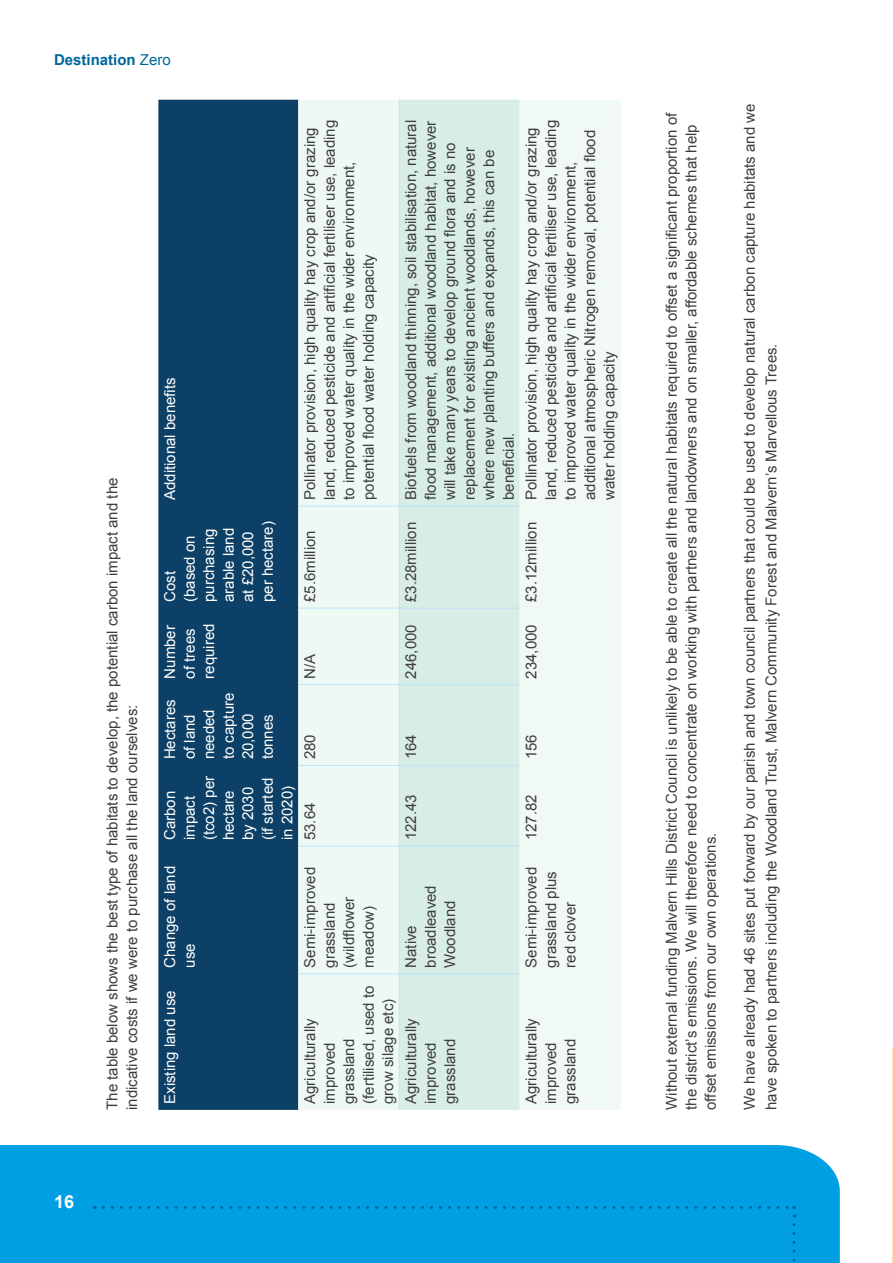
<style>
.page{position:relative;width:893px;height:1263px;background:#fff}
.page>*{position:absolute;margin:0;border:0;box-sizing:border-box;transform-origin:0 0}
.t1{font:700 18px "Arial";color:#fff}
.t2{font:15px/19.5px "Arial";color:#3f3f3e}
.t3{font:15px/19.5px "Arial";color:#fff}
.t4{font:700 15px "Arial";color:#069}
.s1{font-weight:400}
</style>
<div class="page">
<div style="left:0;top:1145px;width:840px;height:118px;background:#009fe3"></div>
<svg style="left:103px;top:1206px;width:692px;height:11px;background:#009bdd"></svg>
<svg style="left:793px;top:1224px;width:3px;height:39px"></svg>
<img style="left:892px;top:1047px;width:1px;height:216px">
<svg style="left:158px;top:100px;width:140px;height:1010px;background:#245275"></svg>
<div style="left:298px;top:100px;width:101px;height:1010px;background:#eff9f3"></div>
<div style="left:400px;top:100px;width:120px;height:1010px;background:#d8ede6"></div>
<div style="left:520px;top:100px;width:100px;height:1010px;background:#f1f9f4"></div>
<hr style="left:298px;top:973px;width:101px;height:1px;background:#bce4fa">
<hr style="left:298px;top:846px;width:101px;height:1px;background:#bce4fa">
<hr style="left:298px;top:765px;width:101px;height:1px;background:#bce4fa">
<hr style="left:298px;top:684px;width:101px;height:1px;background:#bce4fa">
<hr style="left:298px;top:608px;width:101px;height:1px;background:#bce4fa">
<hr style="left:298px;top:506px;width:101px;height:1px;background:#bce4fa">
<hr style="left:399px;top:974px;width:1px;height:136px;background:#bce4fa">
<hr style="left:399px;top:846px;width:1px;height:128px;background:#bce4fa">
<hr style="left:399px;top:973px;width:121px;height:1px;background:#bce4fa">
<hr style="left:399px;top:765px;width:1px;height:81px;background:#bce4fa">
<hr style="left:399px;top:846px;width:121px;height:1px;background:#bce4fa">
<hr style="left:399px;top:685px;width:1px;height:80px;background:#bce4fa">
<hr style="left:399px;top:765px;width:121px;height:1px;background:#bce4fa">
<hr style="left:399px;top:608px;width:1px;height:77px;background:#bce4fa">
<hr style="left:399px;top:684px;width:121px;height:1px;background:#bce4fa">
<hr style="left:399px;top:506px;width:1px;height:102px;background:#bce4fa">
<hr style="left:399px;top:608px;width:121px;height:1px;background:#bce4fa">
<hr style="left:399px;top:100px;width:1px;height:406px;background:#bce4fa">
<hr style="left:399px;top:506px;width:121px;height:1px;background:#bce4fa">
<p class="t4" style="left:54px;top:50px;width:118px">Destination <span class="s1">Zero</span></p>
<p class="t2" style="left:103px;top:1110px;width:634px;rotate:-90deg">The table below shows the best type of habitats to develop, the potential carbon impact and the indicative costs if we were to purchase all the land ourselves:</p>
<p class="t3" style="left:160px;top:500px;width:124px;rotate:-90deg">Additional benefits</p>
<p class="t3" style="left:160px;top:602px;width:82px;rotate:-90deg">Cost<br>(based on purchasing arable land at £20,000 per hectare)</p>
<p class="t2" style="left:300px;top:500px;width:382px;rotate:-90deg">Pollinator provision, high quality hay crop and/or grazing land, reduced pesticide and artificial fertiliser use, leading to improved water quality in the wider environment, potential flood water holding capacity</p>
<p class="t2" style="left:300px;top:602px;width:73px;rotate:-90deg">£5.6million</p>
<p class="t3" style="left:160px;top:679px;width:57px;rotate:-90deg">Number of trees required</p>
<p class="t3" style="left:160px;top:759px;width:68px;rotate:-90deg">Hectares of land needed<br>to capture<br>20,000 tonnes</p>
<p class="t3" style="left:160px;top:840px;width:66px;rotate:-90deg">Carbon impact (tco2) per hectare by 2030 (if started in 2020)</p>
<p class="t2" style="left:300px;top:679px;width:27px;rotate:-90deg">N/A</p>
<p class="t2" style="left:300px;top:759px;width:27px;rotate:-90deg">280</p>
<p class="t2" style="left:300px;top:840px;width:39px;rotate:-90deg">53.64</p>
<p class="t2" style="left:401px;top:500px;width:382px;rotate:-90deg">Biofuels from woodland thinning, soil stabilisation, natural flood management, additional woodland habitat, however will take many years to develop ground flora and is no replacement for existing ancient woodlands, however where new planting buffers and expands, this can be beneficial.</p>
<p class="t2" style="left:401px;top:602px;width:82px;rotate:-90deg">£3.28million</p>
<p class="t2" style="left:401px;top:679px;width:56px;rotate:-90deg">246,000</p>
<p class="t2" style="left:401px;top:759px;width:27px;rotate:-90deg">164</p>
<p class="t2" style="left:401px;top:840px;width:47px;rotate:-90deg">122.43</p>
<p class="t3" style="left:160px;top:968px;width:103px;rotate:-90deg">Change of land use</p>
<p class="t3" style="left:160px;top:1104px;width:115px;rotate:-90deg">Existing land use</p>
<p class="t2" style="left:300px;top:968px;width:102px;rotate:-90deg">Semi-improved grassland (wildflower meadow)</p>
<p class="t2" style="left:300px;top:1104px;width:120px;rotate:-90deg">Agriculturally improved grassland (fertilised, used to grow silage etc)</p>
<p class="t2" style="left:401px;top:968px;width:84px;rotate:-90deg">Native broadleaved<br>Woodland</p>
<p class="t2" style="left:401px;top:1104px;width:87px;rotate:-90deg">Agriculturally improved grassland</p>
<p class="t2" style="left:522px;top:500px;width:382px;rotate:-90deg">Pollinator provision, high quality hay crop and/or grazing land, reduced pesticide and artificial fertiliser use, leading to improved water quality in the wider environment, additional atmospheric Nitrogen removal, potential flood water holding capacity</p>
<p class="t2" style="left:662px;top:1110px;width:999px;rotate:-90deg">Without external funding Malvern Hills District Council is unlikely to be able to create all the natural habitats required to offset a significant proportion of the district’s emissions. We will therefore need to concentrate on working with partners and landowners and on smaller, affordable schemes that help offset emissions from our own operations.</p>
<p class="t2" style="left:739px;top:1110px;width:1008px;line-height:21.6px;rotate:-90deg">We have already had 46 sites put forward by our parish and town council partners that could be used to develop natural carbon capture habitats and we have spoken to partners including the Woodland Trust, Malvern Community Forest and Malvern’s Marvellous Trees.</p>
<p class="t2" style="left:522px;top:602px;width:82px;rotate:-90deg">£3.12million</p>
<p class="t2" style="left:522px;top:679px;width:56px;rotate:-90deg">234,000</p>
<p class="t2" style="left:522px;top:759px;width:27px;rotate:-90deg">156</p>
<p class="t2" style="left:522px;top:840px;width:47px;rotate:-90deg">127.82</p>
<p class="t2" style="left:522px;top:968px;width:102px;rotate:-90deg">Semi-improved grassland plus red clover</p>
<p class="t2" style="left:522px;top:1104px;width:87px;rotate:-90deg">Agriculturally improved grassland</p>
<p class="t1" style="left:54px;top:1190px;width:22px">16</p>
</div>
